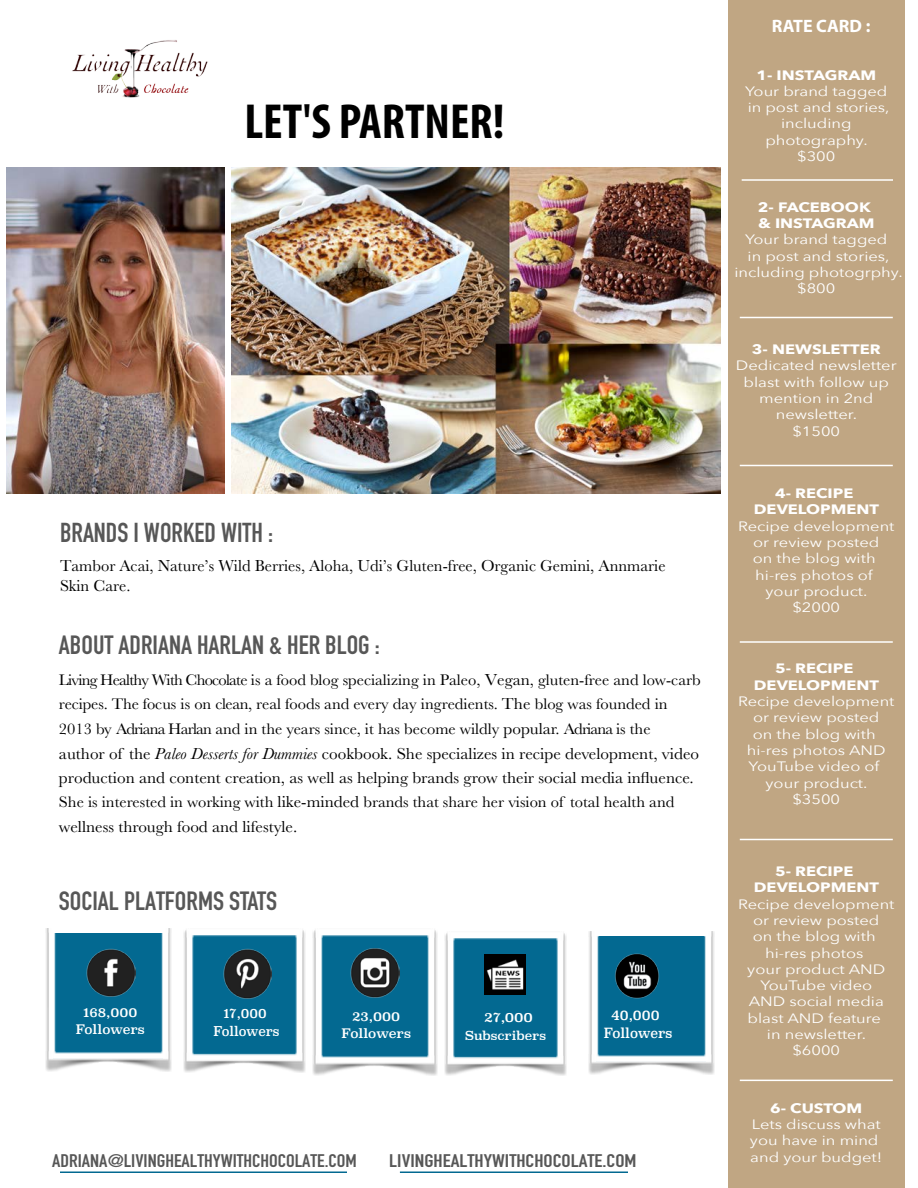
<style>
.page{position:relative;width:918px;height:1188px;background:#fff}
.page>*{position:absolute;margin:0;border:0;box-sizing:border-box;transform-origin:0 0}
.t1{font:700 condensed 49.5px "Myriad Pro";color:#000}
.t2{font:700 27px "DIN Condensed";color:#575757}
.t3{font:700 26.1px "DIN Condensed";color:#575757;scale:1.04 1}
.t4{font:700 18px "DIN Condensed";color:#575757;scale:1.13 1}
.t5{font:700 18px "DIN Condensed";color:#575757;scale:1.2 1}
.t6{font:700 18px "Myriad Pro";color:#fff}
.t7{font:16.5px/24.6px "Baskerville";color:#000;scale:1.04 1}
.t8{font:16.5px/19.8px "Baskerville";color:#000}
.t9{font:15.9px/24.6px "Baskerville";color:#000;scale:1.04 1}
.t10{font:13.8px/18.3px "Superclarendon";color:#fff;text-align:center;scale:.92 1}
.t11{font:13.65px/16.4px "Avenir Next";color:#fff;text-align:center;scale:1.21 1}
.t12{font:700 13.65px/16.4px "Avenir Next";color:#fff;text-align:center;scale:1.21 1}
.t13{font:13.2px/17.7px "Superclarendon";color:#fff;text-align:center;scale:.92 1}
.t14{font:13.2px "Superclarendon";color:#fff}
.t15{font:12.75px/17.1px "Superclarendon";color:#fff;text-align:center}
.t16{font:12.3px "Superclarendon";color:#fff}
.s1{font-size:16.5px}
.s2{font-style:italic}
</style>
<div class="page">
<hr style="left:60px;top:1172px;width:287px;height:1px;background:#036991">
<hr style="left:400px;top:1172px;width:228px;height:1px;background:#036991">
<div style="left:728px;top:0;width:177px;height:1188px;background:#c0a683"></div>
<hr style="left:742px;top:179px;width:151px;height:2px;background:#fff">
<hr style="left:740px;top:317px;width:153px;height:1px;background:#fff">
<hr style="left:740px;top:465px;width:153px;height:1px;background:#fff">
<hr style="left:740px;top:839px;width:153px;height:1px;background:#fff">
<hr style="left:740px;top:641px;width:153px;height:2px;background:#fff">
<hr style="left:740px;top:1080px;width:153px;height:1px;background:#fff">
<img style="left:45px;top:928px;width:126px;height:143px">
<img style="left:588px;top:932px;width:126px;height:143px">
<img style="left:87px;top:949px;width:48px;height:48px">
<img style="left:183px;top:930px;width:122px;height:142px">
<img style="left:223px;top:949px;width:49px;height:49px">
<img style="left:313px;top:930px;width:125px;height:145px">
<img style="left:351px;top:948px;width:49px;height:49px">
<img style="left:445px;top:933px;width:122px;height:142px">
<img style="left:485px;top:954px;width:41px;height:41px">
<img style="left:612px;top:950px;width:50px;height:50px">
<img style="left:72px;top:40px;width:136px;height:58px">
<img style="left:231px;top:167px;width:489px;height:326px">
<img style="left:7px;top:167px;width:217px;height:326px">
<h1 class="t1" style="left:244px;top:91px;width:262px">LET'S PARTNER!</h1>
<h2 class="t2" style="left:60px;top:515px;width:215px">BRANDS I WORKED WITH :</h2>
<p class="t8" style="left:60px;top:556px;width:607px">Tambor Acai, Nature’s Wild Berries, Aloha, Udi’s Gluten-free, Organic Gemini, Annmarie<br>Skin Care.</p>
<h3 class="t3" style="left:59px;top:628px;width:310px">ABOUT ADRIANA HARLAN &amp; HER BLOG :</h3>
<p class="t9" style="left:59px;top:668px;width:619px">Living Healthy With Chocolate is a food blog specializing in Paleo, <span class="s1">Vegan</span>, gluten-free and low-carb recipes. The focus is on clean, real foods and every day ingredients. <span class="s1">The</span> blog was founded in<br>2013 by Adriana Harlan and in the years since, it has become wildly <span class="s1">popular</span>. Adriana is the</p>
<p class="t7" style="left:59px;top:741px;width:617px">author of the <span class="s2">Paleo Desserts for Dummies</span> cookbook. She specializes in recipe development, video production and content creation, as well as helping brands grow their social media influence.</p>
<p class="t9" style="left:59px;top:790px;width:593px">She is interested in working with <span class="s1">like-minded</span> brands that share her vision of total health and</p>
<p class="t7" style="left:59px;top:815px;width:231px">wellness through food and lifestyle.</p>
<h3 class="t3" style="left:59px;top:883px;width:211px">SOCIAL PLATFORMS STATS</h3>
<p class="t15" style="left:76px;top:1005px;width:71px">168,000<br>Followers</p>
<p class="t10" style="left:604px;top:1007px;width:76px">40,000<br>Followers</p>
<p class="t13" style="left:213px;top:1006px;width:73px">17,000<br>Followers</p>
<p class="t15" style="left:342px;top:1009px;width:71px">23,000<br>Followers</p>
<p class="t14" style="left:484px;top:1008px;width:50px">27,000</p>
<p class="t16" style="left:465px;top:1027px;width:83px">Subscribers</p>
<h3 class="t4" style="left:52px;top:1148px;width:271px">ADRIANA@LIVINGHEALTHYWITHCHOCOLATE.COM</h3>
<h3 class="t5" style="left:389px;top:1148px;width:207px">LIVINGHEALTHYWITHCHOCOLATE.COM</h3>
<h3 class="t6" style="left:772px;top:14px;width:100px">RATE CARD :</h3>
<p class="t12" style="left:756px;top:66px;width:100px">1- INSTAGRAM</p>
<p class="t11" style="left:745px;top:82px;width:121px">Your brand tagged in post and stories, including photography.<br>$300</p>
<p class="t12" style="left:758px;top:198px;width:98px;text-align:left">2- FACEBOOK &amp; INSTAGRAM</p>
<p class="t11" style="left:735px;top:231px;width:140px">Your brand tagged<br>in post and stories, including photogrphy. $800</p>
<p class="t12" style="left:752px;top:341px;width:108px">3- NEWSLETTER</p>
<p class="t11" style="left:736px;top:357px;width:134px">Dedicated newsletter blast with follow up mention in 2nd newsletter.<br>$1500</p>
<p class="t12" style="left:754px;top:485px;width:105px">4- RECIPE<br>DEVELOPMENT</p>
<p class="t11" style="left:738px;top:517px;width:131px">Recipe development or review posted<br>on the blog with hi-res photos of<br>your product.<br>$2000</p>
<p class="t12" style="left:754px;top:660px;width:105px">5- RECIPE<br>DEVELOPMENT</p>
<p class="t11" style="left:738px;top:693px;width:131px">Recipe development or review posted<br>on the blog with hi-res photos AND<br>YouTube video of your product.<br>$3500</p>
<p class="t12" style="left:754px;top:863px;width:105px">5- RECIPE<br>DEVELOPMENT</p>
<p class="t11" style="left:738px;top:895px;width:131px">Recipe development or review posted<br>on the blog with hi-res photos<br>your product AND<br>YouTube video<br>AND social media blast AND feature<br>in newsletter.<br>$6000</p>
<p class="t12" style="left:770px;top:1099px;width:78px">6- CUSTOM</p>
<p class="t11" style="left:750px;top:1115px;width:111px;text-align:left">Lets discuss what you have in mind and your budget!</p>
</div>
